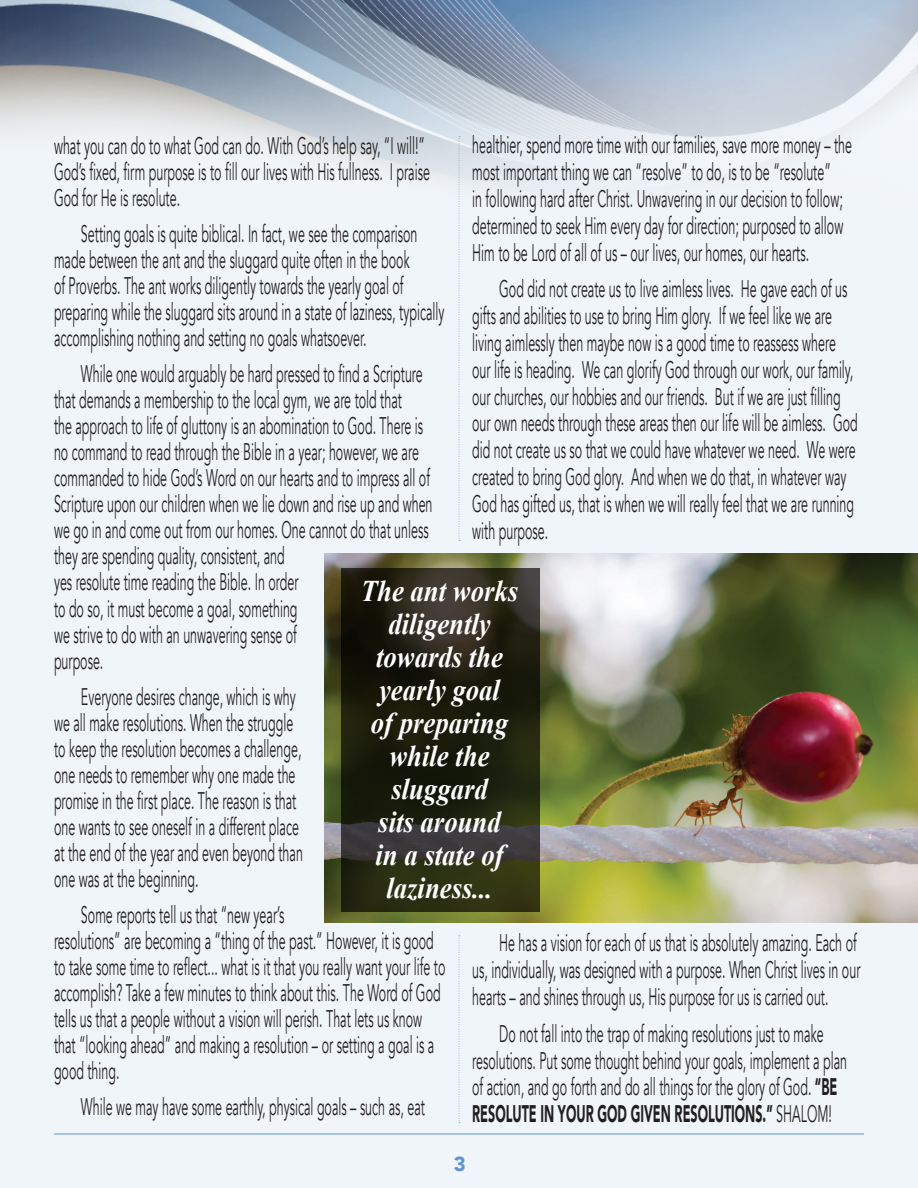
<style>
.page{position:relative;width:918px;height:1188px;background:#fff}
.page>*{position:absolute;margin:0;border:0;box-sizing:border-box;transform-origin:0 0}
.t1{font:italic 700 30px/33px "Times New Roman";color:#fff;text-align:center;scale:.89 1}
.t2{font:24px/26.1px "Avenir";color:#231f20;scale:.52 1}
.t3{font:900 20.25px "Avenir";color:#6094cc}
.s1{font-weight:900}
</style>
<div class="page">
<div style="left:0;top:374px;width:918px;height:814px;background:#f0f5fa"></div>
<hr style="left:54px;top:1134px;width:810px;height:1px;background:#6094cc">
<img style="left:0;top:0;width:918px;height:374px">
<svg style="left:458px;top:935px;width:2px;height:188px"></svg>
<svg style="left:458px;top:136px;width:2px;height:405px"></svg>
<img style="left:324px;top:554px;width:594px;height:368px">
<svg style="left:341px;top:568px;width:198px;height:344px;background:#242516"></svg>
<p class="t2" style="left:472px;top:132px;width:732px;line-height:26.8px">healthier, spend more time with our families, save more money – the most important thing we can “resolve” to do, is to be “resolute”<br>in following hard after Christ. Unwavering in our decision to follow; determined to seek Him every day for direction; purposed to allow Him to be Lord of all of us – our lives, our homes, our hearts.</p>
<p class="t2" style="left:472px;top:276px;width:743px;line-height:26.8px;text-indent:27px">God did not create us to live aimless lives. He gave each of us gifts and abilities to use to bring Him glory. If we feel like we are living aimlessly then maybe now is a good time to reassess where our life is heading. We can glorify God through our work, our family, our churches, our hobbies and our friends. But if we are just filling our own needs through these areas then our life will be aimless. God did not create us so that we could have whatever we need. We were created to bring God glory. And when we do that, in whatever way God has gifted us, that is when we will really feel that we are running with purpose.</p>
<p class="t2" style="left:54px;top:133px;width:725px">what you can do to what God can do. With God’s help say, “I will!”<br>God’s fixed, firm purpose is to fill our lives with His fullness. I praise<br>God for He is resolute.</p>
<p class="t2" style="left:54px;top:221px;width:752px;text-indent:27px">Setting goals is quite biblical. In fact, we see the comparison made between the ant and the sluggard quite often in the book<br>of Proverbs. The ant works diligently towards the yearly goal of preparing while the sluggard sits around in a state of laziness, typically accomplishing nothing and setting no goals whatsoever.</p>
<p class="t2" style="left:54px;top:361px;width:730px;text-indent:27px">While one would arguably be hard pressed to find a Scripture that demands a membership to the local gym, we are told that<br>the approach to life of gluttony is an abomination to God. There is no command to read through the Bible in a year; however, we are commanded to hide God’s Word on our hearts and to impress all of Scripture upon our children when we lie down and rise up and when we go in and come out from our homes. One cannot do that unless they are spending quality, consistent, and<br>yes resolute time reading the Bible. In order<br>to do so, it must become a goal, something<br>we strive to do with an unwavering sense of<br>purpose.</p>
<p class="t2" style="left:54px;top:684px;width:480px;text-indent:27px">Everyone desires change, which is why we all make resolutions. When the struggle to keep the resolution becomes a challenge, one needs to remember why one made the promise in the first place. The reason is that one wants to see oneself in a different place at the end of the year and even beyond than one was at the beginning.</p>
<p class="t2" style="left:54px;top:902px;width:754px;text-indent:27px">Some reports tell us that “new year’s<br>resolutions” are becoming a “thing of the past.” However, it is good to take some time to reflect... what is it that you really want your life to accomplish? Take a few minutes to think about this. The Word of God tells us that a people without a vision will perish. That lets us know that “looking ahead” and making a resolution – or setting a goal is a good thing.</p>
<p class="t2" style="left:81px;top:1094px;width:663px">While we may have some earthly, physical goals – such as, eat</p>
<p class="t1" style="left:361px;top:574px;width:178px">The ant works diligently towards the yearly goal<br>of preparing while the sluggard<br>sits around<br>in a state of laziness...</p>
<p class="t2" style="left:472px;top:930px;width:748px;line-height:26.8px;text-indent:27px">He has a vision for each of us that is absolutely amazing. Each of us, individually, was designed with a purpose. When Christ lives in our hearts – and shines through us, His purpose for us is carried out.</p>
<p class="t2" style="left:472px;top:1020px;width:722px;line-height:26.8px;text-indent:27px">Do not fall into the trap of making resolutions just to make resolutions. Put some thought behind your goals, implement a plan of action, and go forth and do all things for the glory of God. <span class="s1">“BE RESOLUTE IN YOUR GOD GIVEN RESOLUTIONS.”</span> SHALOM!</p>
<p class="t3" style="left:454px;top:1147px;width:13px">3</p>
</div>
